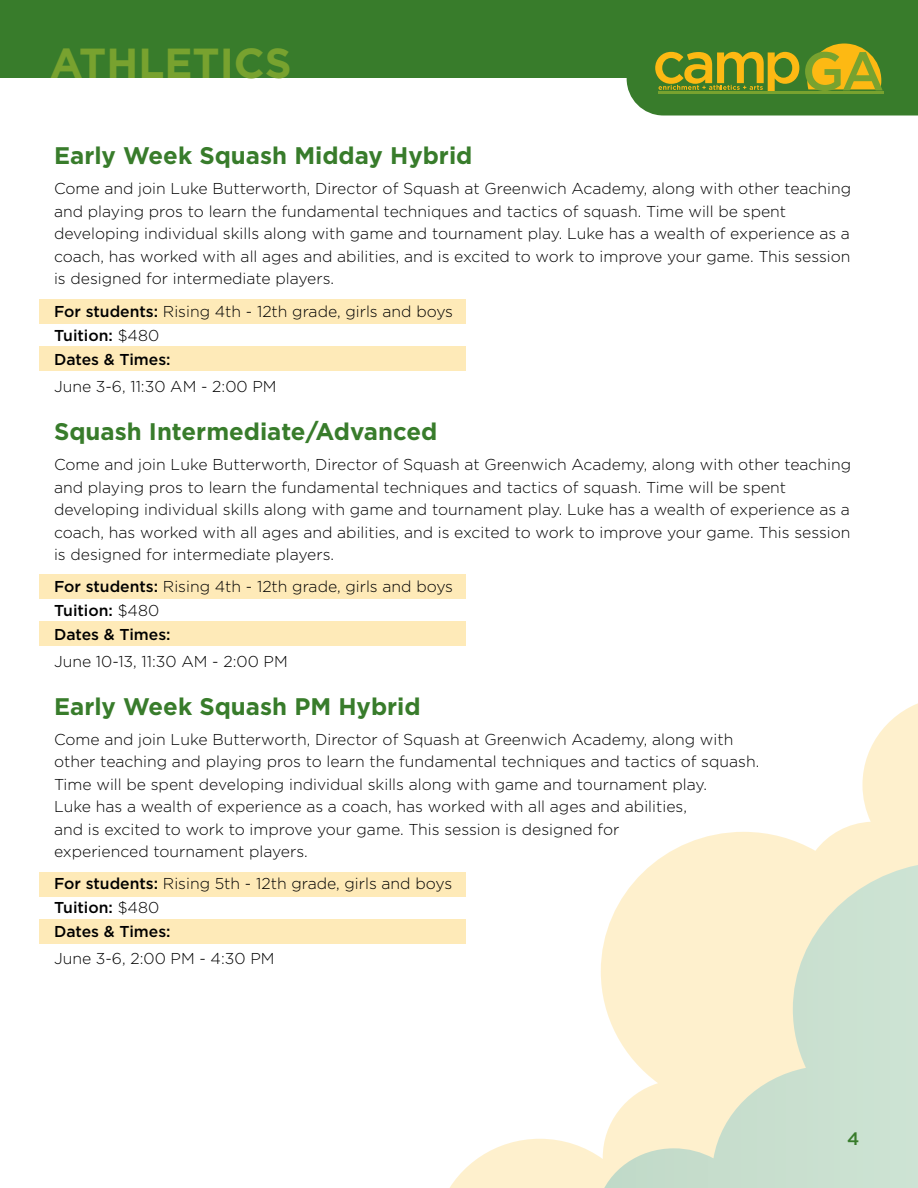
<style>
.page{position:relative;width:918px;height:1188px;background:#fff}
.page>*{position:absolute;margin:0;border:0;box-sizing:border-box;transform-origin:0 0}
.t1{font:700 42px "Gotham";color:#78a22f}
.t2{font:700 24px "Gotham";color:#387c2b}
.t3{font:500 18px "Gotham";color:#387c2b}
.t4{font:300 15.75px/22.5px "Gotham";color:#000}
.s1{font-weight:500}
</style>
<div class="page">
<div style="left:0;top:0;width:918px;height:78px;background:#387c2b"></div>
<svg style="left:627px;top:43px;width:291px;height:73px"></svg>
<hr style="left:658px;top:92px;width:226px;height:2px;background:#78a22f">
<svg style="left:442px;top:703px;width:476px;height:485px"></svg>
<svg style="left:599px;top:863px;width:319px;height:325px;background:#e6e9d1"></svg>
<div style="left:39px;top:299px;width:426px;height:24px;background:#feeab8"></div>
<div style="left:39px;top:346px;width:426px;height:25px;background:#feeab8"></div>
<div style="left:39px;top:574px;width:426px;height:24px;background:#feeab8"></div>
<div style="left:39px;top:622px;width:426px;height:24px;background:#feeab8"></div>
<div style="left:39px;top:872px;width:426px;height:24px;background:#feeab8"></div>
<div style="left:39px;top:919px;width:426px;height:25px;background:#feeab8"></div>
<h1 class="t1" style="left:50px;top:35px;width:243px">ATHLETICS</h1>
<h2 class="t2" style="left:54px;top:140px;width:420px">Early Week Squash Midday Hybrid</h2>
<p class="t4" style="left:54px;top:177px;width:799px">Come and join Luke Butterworth, Director of Squash at Greenwich Academy, along with other teaching and playing pros to learn the fundamental techniques and tactics of squash. Time will be spent developing individual skills along with game and tournament play. Luke has a wealth of experience as a coach, has worked with all ages and abilities, and is excited to work to improve your game. This session is designed for intermediate players.</p>
<p class="t4" style="left:54px;top:299px;width:401px;line-height:24px"><span class="s1">For students:</span> Rising 4th - 12th grade, girls and boys<br><span class="s1">Tuition:</span> $480<br><span class="s1">Dates &amp; Times:</span></p>
<p class="t4" style="left:54px;top:375px;width:224px">June 3-6, 11:30 AM - 2:00 PM</p>
<h2 class="t2" style="left:54px;top:416px;width:385px">Squash Intermediate/Advanced</h2>
<p class="t4" style="left:54px;top:453px;width:799px">Come and join Luke Butterworth, Director of Squash at Greenwich Academy, along with other teaching and playing pros to learn the fundamental techniques and tactics of squash. Time will be spent developing individual skills along with game and tournament play. Luke has a wealth of experience as a coach, has worked with all ages and abilities, and is excited to work to improve your game. This session is designed for intermediate players.</p>
<p class="t4" style="left:54px;top:574px;width:401px;line-height:24px"><span class="s1">For students:</span> Rising 4th - 12th grade, girls and boys<br><span class="s1">Tuition:</span> $480<br><span class="s1">Dates &amp; Times:</span></p>
<p class="t4" style="left:54px;top:650px;width:235px">June 10-13, 11:30 AM - 2:00 PM</p>
<h2 class="t2" style="left:54px;top:690px;width:368px">Early Week Squash PM Hybrid</h2>
<p class="t4" style="left:54px;top:727px;width:707px">Come and join Luke Butterworth, Director of Squash at Greenwich Academy, along with other teaching and playing pros to learn the fundamental techniques and tactics of squash.<br>Time will be spent developing individual skills along with game and tournament play.<br>Luke has a wealth of experience as a coach, has worked with all ages and abilities,<br>and is excited to work to improve your game. This session is designed for<br>experienced tournament players.</p>
<p class="t4" style="left:54px;top:871px;width:400px;line-height:24px"><span class="s1">For students:</span> Rising 5th - 12th grade, girls and boys<br><span class="s1">Tuition:</span> $480<br><span class="s1">Dates &amp; Times:</span></p>
<p class="t4" style="left:54px;top:947px;width:222px">June 3-6, 2:00 PM - 4:30 PM</p>
<p class="t3" style="left:847px;top:1127px;width:14px">4</p>
</div>
